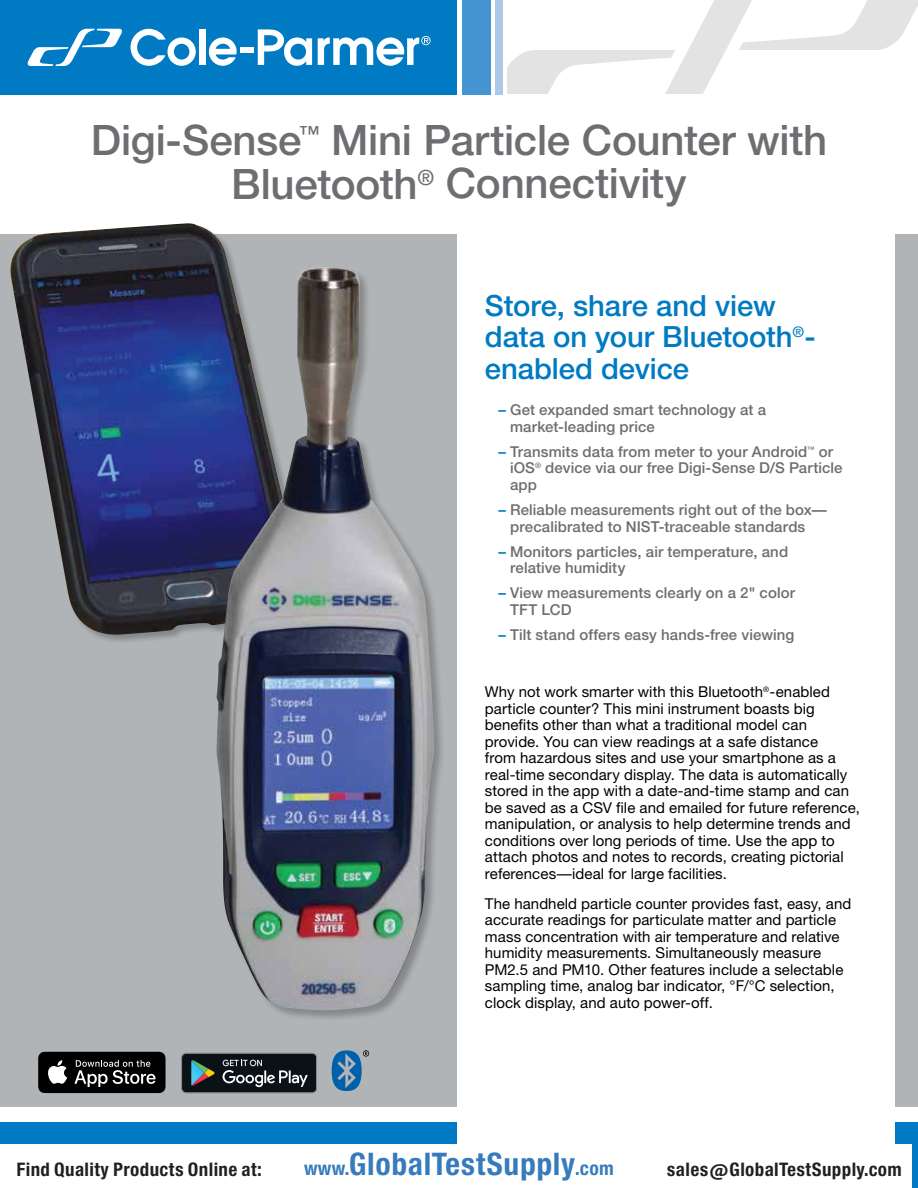
<style>
.page{position:relative;width:918px;height:1188px;background:#fff}
.page>*{position:absolute;margin:0;border:0;box-sizing:border-box;transform-origin:0 0}
.t1{font:500 42px/43.5px "Helvetica Neue";letter-spacing:-.005em;color:#6d6e71;text-align:center}
.t2{font:29.7px "Europa Gro Nr 2 SBOP Bol Con";letter-spacing:.02em;color:#367bbc}
.t3{font:500 29.25px/31.5px "Helvetica Neue";letter-spacing:-.005em;color:#007ac2}
.t4{font:17.85px "Europa Gro Nr 2 SBOP Bol Con";letter-spacing:.02em;color:#231f20}
.t5{font:15px/16.5px "Helvetica Neue";letter-spacing:.005em;color:#000}
.t6{font:500 15px/16.5px "Helvetica Neue";letter-spacing:.005em;color:#6d6e71}
.s1{color:#007ac2}
.s2{font-size:18.3px}
</style>
<div class="page">
<div style="left:0;top:1122px;width:457px;height:66px;background:#007ac2"></div>
<div style="left:895px;top:234px;width:23px;height:872px;background:#b1b4b6"></div>
<div style="left:895px;top:1122px;width:23px;height:66px;background:#007ac2"></div>
<div style="left:0;top:0;width:457px;height:94px;background:#007ac2"></div>
<svg style="left:131px;top:29px;width:65px;height:37px"></svg>
<div style="left:199px;top:29px;width:7px;height:36px;background:#fff"></div>
<svg style="left:209px;top:37px;width:28px;height:29px"></svg>
<div style="left:240px;top:47px;width:14px;height:6px;background:#fff"></div>
<svg style="left:258px;top:29px;width:54px;height:37px"></svg>
<svg style="left:318px;top:36px;width:113px;height:30px"></svg>
<svg style="left:28px;top:29px;width:94px;height:37px"></svg>
<div style="left:462px;top:0;width:28px;height:94px;background:#4495d1"></div>
<div style="left:495px;top:0;width:8px;height:94px;background:#adc9e9"></div>
<svg style="left:507px;top:0;width:411px;height:94px"></svg>
<div style="left:0;top:234px;width:457px;height:873px;background:#b1b4b6"></div>
<img style="left:10px;top:223px;width:224px;height:414px">
<div style="left:216px;top:267px;width:230px;height:755px;background:#000;opacity:.25"></div>
<img style="left:216px;top:267px;width:218px;height:744px">
<svg style="left:38px;top:1051px;width:128px;height:43px;background:#2f3030"></svg>
<svg style="left:181px;top:1053px;width:136px;height:40px;background:#2f373b"></svg>
<svg style="left:332px;top:1050px;width:37px;height:41px"></svg>
<div style="left:0;top:1145px;width:911px;height:43px;background:#fff"></div>
<h1 class="t1" style="left:91px;top:118px;width:738px">Digi-Sense<sup>™</sup> Mini Particle Counter with<br>Bluetooth<sup>®</sup> Connectivity</h1>
<h3 class="t3" style="left:485px;top:289px;width:333px">Store, share and view data on your Bluetooth<sup>®</sup>- enabled device</h3>
<p class="t6" style="left:510px;top:402px;width:258px;text-indent:-12px"><span class="s1">–</span> Get expanded smart technology at a market-leading price</p>
<p class="t6" style="left:510px;top:443px;width:334px;text-indent:-12px"><span class="s1">–</span> Transmits data from meter to your Android<sup>™</sup> or iOS<sup>®</sup> device via our free Digi-Sense D/S Particle app</p>
<p class="t6" style="left:510px;top:501px;width:318px;text-indent:-12px"><span class="s1">–</span> Reliable measurements right out of the box— precalibrated to NIST-traceable standards</p>
<p class="t6" style="left:510px;top:543px;width:280px;text-indent:-12px"><span class="s1">–</span> Monitors particles, air temperature, and relative humidity</p>
<p class="t6" style="left:510px;top:585px;width:286px;text-indent:-12px"><span class="s1">–</span> View measurements clearly on a 2" color<br>TFT LCD</p>
<p class="t6" style="left:498px;top:626px;width:297px"><span class="s1">–</span> Tilt stand offers easy hands-free viewing</p>
<p class="t5" style="left:485px;top:683px;width:376px">Why not work smarter with this Bluetooth<sup>®</sup>-enabled particle counter? This mini instrument boasts big benefits other than what a traditional model can provide. You can view readings at a safe distance<br>from hazardous sites and use your smartphone as a real-time secondary display. The data is automatically stored in the app with a date-and-time stamp and can be saved as a CSV file and emailed for future reference, manipulation, or analysis to help determine trends and conditions over long periods of time. Use the app to attach photos and notes to records, creating pictorial references—ideal for large facilities.</p>
<p class="t5" style="left:485px;top:895px;width:368px">The handheld particle counter provides fast, easy, and accurate readings for particulate matter and particle mass concentration with air temperature and relative humidity measurements. Simultaneously measure PM2.5 and PM10. Other features include a selectable sampling time, analog bar indicator, °F/°C selection, clock display, and auto power-off.</p>
<p class="t4" style="left:16px;top:1159px;width:247px">Find Quality Products Online at:</p>
<h2 class="t2" style="left:304px;top:1147px;width:311px"><span class="s2">www.</span>GlobalTestSupply<span class="s2">.com</span></h2>
<p class="t4" style="left:667px;top:1159px;width:236px">sales@GlobalTestSupply.com</p>
</div>
